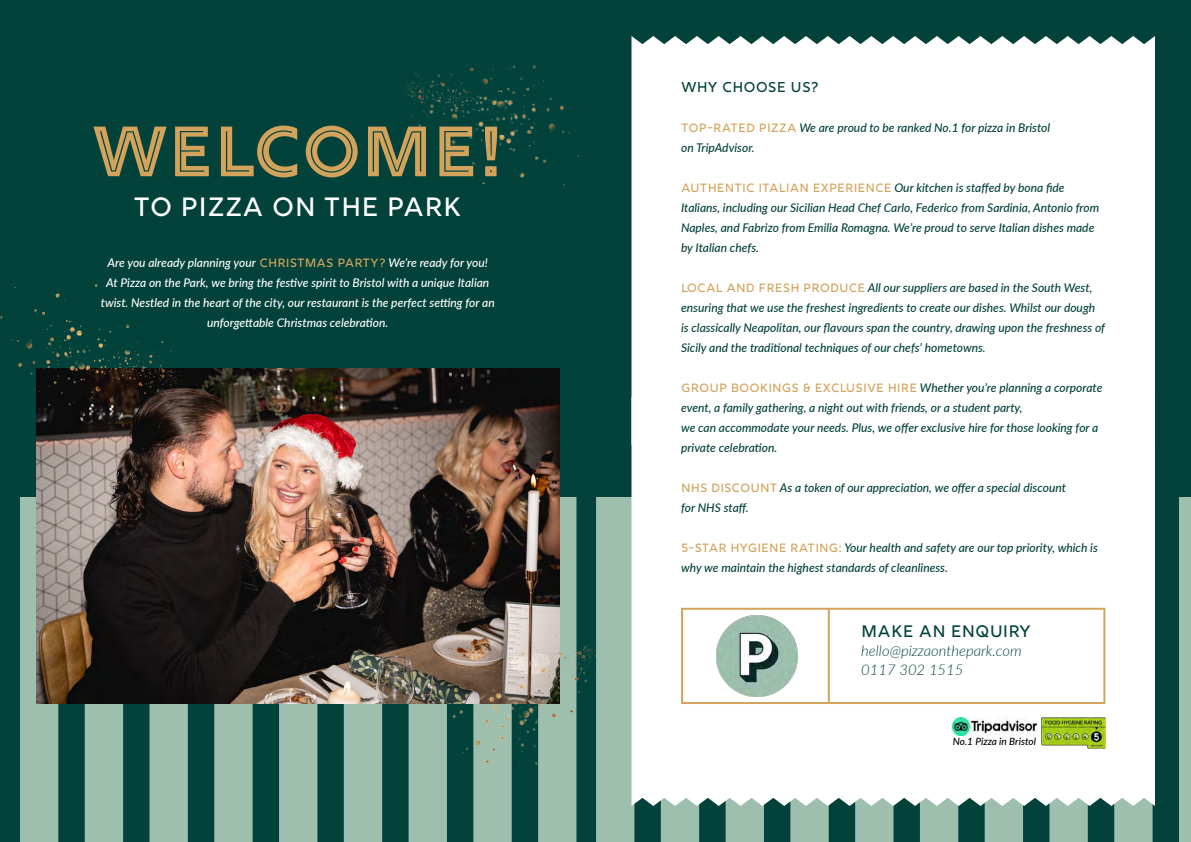
<style>
.page{position:relative;width:1191px;height:842px;background:#03423b}
.page>*{position:absolute;margin:0;border:0;box-sizing:border-box;transform-origin:0 0}
.t1{font:78.7px "Rig Bold Inline Solo";color:#d3a35c}
.t2{font:26.4px "Rig Medium Face";color:#fff}
.t3{font:16.7px "Rig Medium Face";color:#03423b}
.t4{font:italic 300 14.8px/19.3px "Lato";color:#03423b}
.t5{font:14.3px "Rig Medium Face";color:#03423b}
.t6{font:italic 500 12px/20px "Lato";color:#03423b}
.t7{font:italic 500 12px/20px "Lato";color:#fff;text-align:center}
.t8{font:italic 500 10px "Lato";color:#000}
.s1{font-family:"Rig Medium Face";font-weight:400;font-style:normal;color:#d3a35c}
</style>
<div class="page">
<svg style="left:596px;top:497px;width:595px;height:345px;fill:#9ebfad"></svg>
<svg style="left:20px;top:497px;width:557px;height:345px;fill:#9ebfad"></svg>
<div style="left:631px;top:36px;width:524px;height:361px;background:#fff"></div>
<div style="left:631px;top:397px;width:524px;height:409px;background:#fff"></div>
<img style="left:36px;top:368px;width:523px;height:335px">
<div style="left:681px;top:608px;width:424px;height:96px;border:2px solid #d3a35c"></div>
<hr style="left:828px;top:608px;width:2px;height:95px;background:#d3a35c">
<img style="left:716px;top:615px;width:81px;height:81px">
<img style="left:1041px;top:717px;width:64px;height:32px">
<img style="left:952px;top:717px;width:84px;height:18px">
<img style="left:0;top:285px;width:182px;height:121px">
<img style="left:401px;top:64px;width:178px;height:122px">
<img style="left:412px;top:584px;width:208px;height:218px">
<h1 class="t1" style="left:92px;top:108px;width:414px">WELCOME!</h1>
<h2 class="t2" style="left:133px;top:191px;width:330px">TO PIZZA ON THE PARK</h2>
<p class="t7" style="left:101px;top:252px;width:395px">Are you already planning your <span class="s1">CHRISTMAS PARTY?</span> We’re ready for you!<br>At Pizza on the Park, we bring the festive spirit to Bristol with a unique Italian twist. Nestled in the heart of the city, our restaurant is the perfect setting for an unforgettable Christmas celebration.</p>
<p class="t5" style="left:681px;top:79px;width:139px">WHY CHOOSE US?</p>
<p class="t6" style="left:681px;top:117px;width:371px"><span class="s1">TOP-RATED PIZZA</span> We are proud to be ranked No.1 for pizza in Bristol on TripAdvisor.</p>
<p class="t6" style="left:681px;top:177px;width:420px"><span class="s1">AUTHENTIC ITALIAN EXPERIENCE</span> Our kitchen is staffed by bona fide Italians, including our Sicilian Head Chef Carlo, Federico from Sardinia, Antonio from Naples, and Fabrizo from Emilia Romagna. We’re proud to serve Italian dishes made by Italian chefs.</p>
<p class="t6" style="left:681px;top:277px;width:425px"><span class="s1">LOCAL AND FRESH PRODUCE</span> All our suppliers are based in the South West, ensuring that we use the freshest ingredients to create our dishes. Whilst our dough is classically Neapolitan, our flavours span the country, drawing upon the freshness of Sicily and the traditional techniques of our chefs’ hometowns.</p>
<p class="t6" style="left:681px;top:377px;width:423px"><span class="s1">GROUP BOOKINGS &amp; EXCLUSIVE HIRE</span> Whether you’re planning a corporate event, a family gathering, a night out with friends, or a student party,<br>we can accommodate your needs. Plus, we offer exclusive hire for those looking for a private celebration.</p>
<p class="t6" style="left:681px;top:477px;width:386px"><span class="s1">NHS DISCOUNT</span> As a token of our appreciation, we offer a special discount for NHS staff.</p>
<p class="t6" style="left:681px;top:537px;width:418px"><span class="s1">5-STAR HYGIENE RATING:</span> Your health and safety are our top priority, which is why we maintain the highest standards of cleanliness.</p>
<h3 class="t3" style="left:861px;top:620px;width:171px">MAKE AN ENQUIRY</h3>
<p class="t4" style="left:861px;top:640px;width:162px">hello@pizzaonthepark.com<br>0117 302 1515</p>
<p class="t8" style="left:952px;top:734px;width:85px">No.1 Pizza in Bristol</p>
</div>
